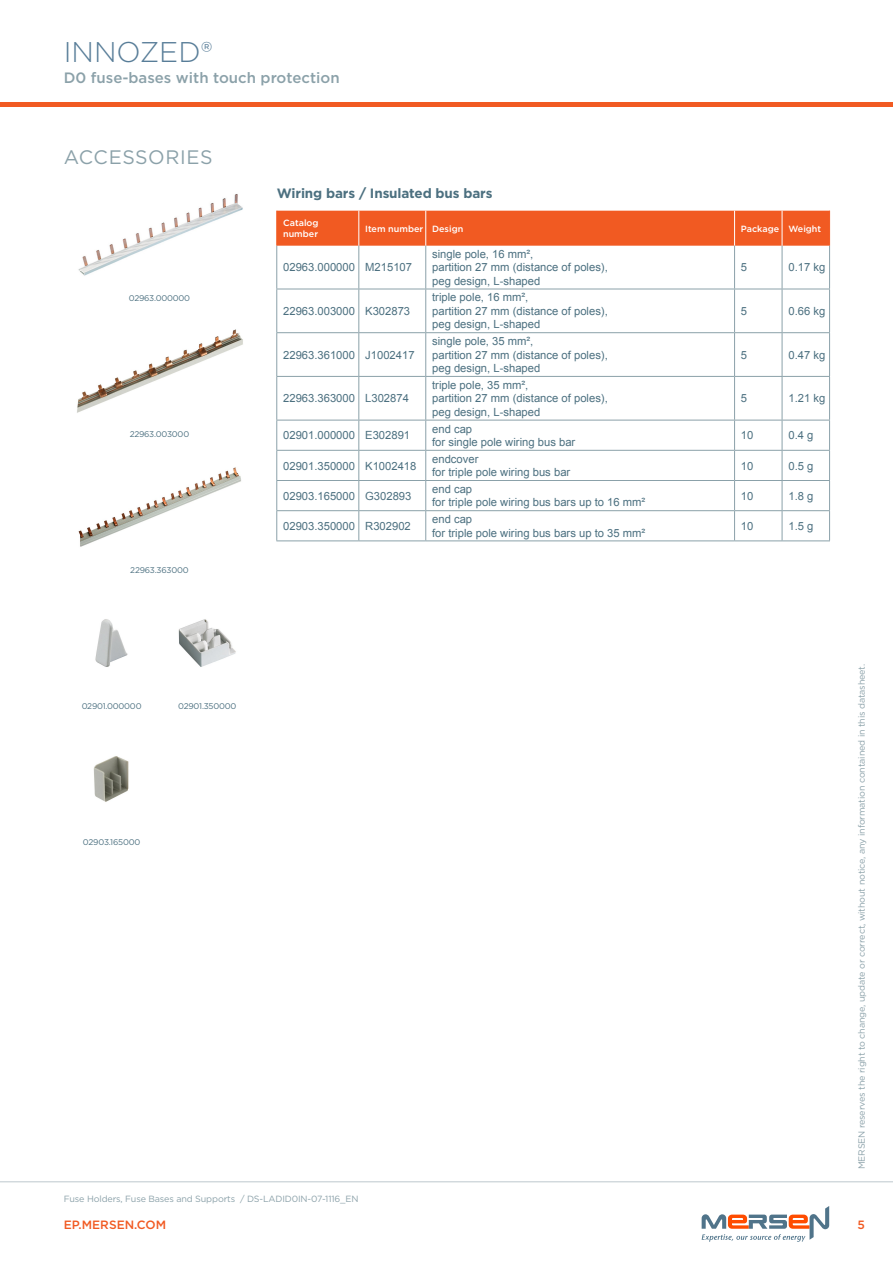
<style>
.page{position:relative;width:893px;height:1263px;background:#fff}
.page>*{position:absolute;margin:0;border:0;box-sizing:border-box;transform-origin:0 0}
.t1{font:300 28.5px "Gotham";color:#587d98}
.t2{font:19.5px "Gotham";letter-spacing:.03em;color:#8ba1a9}
.t3{font:500 15px "Gotham";color:#8ba1a9}
.t4{font:700 13.5px "Gotham";letter-spacing:-.01em;color:#4c7080}
.t5{font:500 12px "Gotham";color:#f15a22}
.t6{font:11.25px/13.5px "Arial";color:#4c7080}
.t7{font:9px "Gotham";letter-spacing:-.015em;color:#8ba1a9}
.t8{font:500 9px/10.8px "Gotham";color:#fff}
.t9{font:8.25px "Gotham";letter-spacing:-.025em;color:#4c7080}
</style>
<div class="page">
<hr style="left:0;top:102px;width:893px;height:4px;background:#f15a22">
<hr style="left:0;top:1181px;width:893px;height:1px;background:#bec8cd">
<svg style="left:702px;top:1206px;width:127px;height:36px"></svg>
<div style="left:277px;top:211px;width:552px;height:35px;background:#f15a22"></div>
<hr style="left:276px;top:211px;width:1px;height:35px;background:#f15a22">
<hr style="left:358px;top:211px;width:1px;height:35px;background:#fff">
<hr style="left:425px;top:211px;width:1px;height:35px;background:#fff">
<hr style="left:734px;top:211px;width:1px;height:35px;background:#fff">
<hr style="left:782px;top:211px;width:1px;height:35px;background:#fff">
<hr style="left:829px;top:211px;width:1px;height:35px;background:#f15a22">
<hr style="left:358px;top:246px;width:1px;height:43px;background:#8ba1a9">
<hr style="left:425px;top:246px;width:1px;height:43px;background:#8ba1a9">
<hr style="left:734px;top:246px;width:1px;height:43px;background:#8ba1a9">
<hr style="left:276px;top:289px;width:83px;height:1px;background:#8ba1a9">
<hr style="left:359px;top:289px;width:67px;height:1px;background:#8ba1a9">
<hr style="left:358px;top:289px;width:1px;height:43px;background:#8ba1a9">
<hr style="left:426px;top:289px;width:309px;height:1px;background:#8ba1a9">
<hr style="left:425px;top:289px;width:1px;height:43px;background:#8ba1a9">
<hr style="left:735px;top:289px;width:47px;height:1px;background:#8ba1a9">
<hr style="left:734px;top:289px;width:1px;height:43px;background:#8ba1a9">
<hr style="left:782px;top:289px;width:48px;height:1px;background:#8ba1a9">
<hr style="left:276px;top:332px;width:83px;height:1px;background:#8ba1a9">
<hr style="left:359px;top:332px;width:67px;height:1px;background:#8ba1a9">
<hr style="left:358px;top:333px;width:1px;height:43px;background:#8ba1a9">
<hr style="left:426px;top:332px;width:309px;height:1px;background:#8ba1a9">
<hr style="left:425px;top:333px;width:1px;height:43px;background:#8ba1a9">
<hr style="left:735px;top:332px;width:47px;height:1px;background:#8ba1a9">
<hr style="left:734px;top:333px;width:1px;height:43px;background:#8ba1a9">
<hr style="left:782px;top:332px;width:48px;height:1px;background:#8ba1a9">
<hr style="left:276px;top:376px;width:83px;height:1px;background:#8ba1a9">
<hr style="left:359px;top:376px;width:67px;height:1px;background:#8ba1a9">
<hr style="left:358px;top:377px;width:1px;height:43px;background:#8ba1a9">
<hr style="left:426px;top:376px;width:309px;height:1px;background:#8ba1a9">
<hr style="left:425px;top:377px;width:1px;height:43px;background:#8ba1a9">
<hr style="left:735px;top:376px;width:47px;height:1px;background:#8ba1a9">
<hr style="left:734px;top:377px;width:1px;height:43px;background:#8ba1a9">
<hr style="left:782px;top:376px;width:48px;height:1px;background:#8ba1a9">
<hr style="left:276px;top:420px;width:83px;height:1px;background:#8ba1a9">
<hr style="left:359px;top:420px;width:67px;height:1px;background:#8ba1a9">
<hr style="left:358px;top:420px;width:1px;height:30px;background:#8ba1a9">
<hr style="left:426px;top:420px;width:309px;height:1px;background:#8ba1a9">
<hr style="left:425px;top:420px;width:1px;height:30px;background:#8ba1a9">
<hr style="left:735px;top:420px;width:47px;height:1px;background:#8ba1a9">
<hr style="left:734px;top:420px;width:1px;height:30px;background:#8ba1a9">
<hr style="left:782px;top:420px;width:48px;height:1px;background:#8ba1a9">
<hr style="left:276px;top:450px;width:83px;height:1px;background:#8ba1a9">
<hr style="left:359px;top:450px;width:67px;height:1px;background:#8ba1a9">
<hr style="left:426px;top:450px;width:309px;height:1px;background:#8ba1a9">
<hr style="left:735px;top:450px;width:47px;height:1px;background:#8ba1a9">
<hr style="left:782px;top:450px;width:48px;height:1px;background:#8ba1a9">
<hr style="left:276px;top:480px;width:83px;height:1px;background:#8ba1a9">
<hr style="left:359px;top:480px;width:67px;height:1px;background:#8ba1a9">
<hr style="left:426px;top:480px;width:309px;height:1px;background:#8ba1a9">
<hr style="left:735px;top:480px;width:47px;height:1px;background:#8ba1a9">
<hr style="left:782px;top:480px;width:48px;height:1px;background:#8ba1a9">
<hr style="left:276px;top:510px;width:83px;height:1px;background:#8ba1a9">
<hr style="left:359px;top:510px;width:67px;height:1px;background:#8ba1a9">
<svg style="left:358px;top:451px;width:1px;height:89px"></svg>
<hr style="left:426px;top:510px;width:309px;height:1px;background:#8ba1a9">
<svg style="left:425px;top:451px;width:1px;height:89px"></svg>
<hr style="left:735px;top:510px;width:47px;height:1px;background:#8ba1a9">
<svg style="left:734px;top:451px;width:1px;height:89px"></svg>
<hr style="left:782px;top:510px;width:48px;height:1px;background:#8ba1a9">
<hr style="left:276px;top:246px;width:1px;height:43px;background:#8ba1a9">
<hr style="left:782px;top:246px;width:1px;height:43px;background:#8ba1a9">
<hr style="left:829px;top:246px;width:1px;height:43px;background:#8ba1a9">
<hr style="left:276px;top:289px;width:1px;height:43px;background:#8ba1a9">
<hr style="left:782px;top:289px;width:1px;height:43px;background:#8ba1a9">
<hr style="left:829px;top:289px;width:1px;height:43px;background:#8ba1a9">
<hr style="left:276px;top:333px;width:1px;height:43px;background:#8ba1a9">
<hr style="left:782px;top:333px;width:1px;height:43px;background:#8ba1a9">
<hr style="left:829px;top:333px;width:1px;height:43px;background:#8ba1a9">
<hr style="left:276px;top:377px;width:1px;height:43px;background:#8ba1a9">
<hr style="left:782px;top:377px;width:1px;height:43px;background:#8ba1a9">
<hr style="left:829px;top:377px;width:1px;height:43px;background:#8ba1a9">
<hr style="left:276px;top:420px;width:1px;height:30px;background:#8ba1a9">
<hr style="left:782px;top:420px;width:1px;height:30px;background:#8ba1a9">
<hr style="left:829px;top:420px;width:1px;height:30px;background:#8ba1a9">
<svg style="left:276px;top:451px;width:1px;height:89px"></svg>
<svg style="left:782px;top:451px;width:1px;height:89px"></svg>
<svg style="left:829px;top:451px;width:1px;height:89px"></svg>
<hr style="left:276px;top:540px;width:83px;height:1px;background:#8ba1a9">
<hr style="left:359px;top:540px;width:67px;height:1px;background:#8ba1a9">
<hr style="left:426px;top:540px;width:309px;height:1px;background:#8ba1a9">
<hr style="left:735px;top:540px;width:47px;height:1px;background:#8ba1a9">
<hr style="left:782px;top:540px;width:48px;height:1px;background:#8ba1a9">
<img style="left:78px;top:194px;width:165px;height:82px">
<img style="left:77px;top:329px;width:166px;height:84px">
<img style="left:78px;top:467px;width:163px;height:80px">
<img style="left:95px;top:619px;width:141px;height:48px">
<img style="left:93px;top:756px;width:36px;height:46px">
<h1 class="t1" style="left:64px;top:34px;width:150px">INNOZED®</h1>
<h3 class="t3" style="left:64px;top:68px;width:277px">D0 fuse-bases with touch protection</h3>
<h2 class="t2" style="left:64px;top:145px;width:150px">ACCESSORIES</h2>
<p class="t9" style="left:129px;top:293px;width:63px">02963.000000</p>
<p class="t9" style="left:130px;top:429px;width:61px">22963.003000</p>
<p class="t9" style="left:130px;top:565px;width:60px">22963.363000</p>
<p class="t9" style="left:82px;top:701px;width:61px">02901.000000</p>
<p class="t9" style="left:178px;top:701px;width:60px">02901.350000</p>
<p class="t9" style="left:83px;top:836px;width:59px">02903.165000</p>
<p class="t4" style="left:277px;top:184px;width:217px">Wiring bars / Insulated bus bars</p>
<p class="t8" style="left:283px;top:218px;width:37px">Catalog number</p>
<p class="t8" style="left:365px;top:223px;width:100px">Item number Design</p>
<p class="t8" style="left:741px;top:223px;width:82px">Package Weight</p>
<p class="t6" style="left:283px;top:261px;width:130px">02963.000000 M215107</p>
<p class="t6" style="left:432px;top:247px;width:177px">single pole, 16 mm²,<br>partition 27 mm (distance of poles), peg design, L-shaped</p>
<p class="t6" style="left:741px;top:261px;width:8px">5</p>
<p class="t6" style="left:788px;top:261px;width:38px">0.17 kg</p>
<p class="t6" style="left:283px;top:304px;width:129px">22963.003000 K302873</p>
<p class="t6" style="left:432px;top:291px;width:177px">triple pole, 16 mm²,<br>partition 27 mm (distance of poles), peg design, L-shaped</p>
<p class="t6" style="left:741px;top:304px;width:8px">5</p>
<p class="t6" style="left:788px;top:304px;width:38px">0.66 kg</p>
<p class="t6" style="left:283px;top:348px;width:133px">22963.361000 J1002417</p>
<p class="t6" style="left:432px;top:335px;width:177px">single pole, 35 mm²,<br>partition 27 mm (distance of poles), peg design, L-shaped</p>
<p class="t6" style="left:741px;top:348px;width:8px">5</p>
<p class="t6" style="left:788px;top:348px;width:38px">0.47 kg</p>
<p class="t6" style="left:283px;top:392px;width:127px">22963.363000 L302874</p>
<p class="t6" style="left:432px;top:378px;width:177px">triple pole, 35 mm²,<br>partition 27 mm (distance of poles), peg design, L-shaped</p>
<p class="t6" style="left:741px;top:392px;width:8px">5</p>
<p class="t6" style="left:788px;top:392px;width:38px">1.21 kg</p>
<p class="t6" style="left:283px;top:429px;width:129px">02901.000000 E302891</p>
<p class="t6" style="left:432px;top:422px;width:145px">end cap<br>for single pole wiring bus bar</p>
<p class="t6" style="left:741px;top:429px;width:14px">10</p>
<p class="t6" style="left:788px;top:429px;width:27px">0.4 g</p>
<p class="t6" style="left:283px;top:459px;width:135px">02901.350000 K1002418</p>
<p class="t6" style="left:432px;top:452px;width:140px">endcover<br>for triple pole wiring bus bar</p>
<p class="t6" style="left:741px;top:459px;width:14px">10</p>
<p class="t6" style="left:788px;top:459px;width:27px">0.5 g</p>
<p class="t6" style="left:283px;top:489px;width:130px">02903.165000 G302893</p>
<p class="t6" style="left:432px;top:482px;width:215px">end cap<br>for triple pole wiring bus bars up to 16 mm²</p>
<p class="t6" style="left:741px;top:489px;width:14px">10</p>
<p class="t6" style="left:788px;top:489px;width:27px">1.8 g</p>
<p class="t6" style="left:283px;top:519px;width:129px">02903.350000 R302902</p>
<p class="t6" style="left:432px;top:513px;width:215px">end cap<br>for triple pole wiring bus bars up to 35 mm²</p>
<p class="t6" style="left:741px;top:519px;width:14px">10</p>
<p class="t6" style="left:788px;top:519px;width:27px">1.5 g</p>
<p class="t7" style="left:856px;top:1169px;width:507px;rotate:-90deg">MERSEN reserves the right to change, update or correct, without notice, any information contained in this datasheet.</p>
<p class="t7" style="left:64px;top:1193px;width:296px">Fuse Holders, Fuse Bases and Supports / DS-LADID0IN-07-1116_EN</p>
<p class="t5" style="left:64px;top:1217px;width:104px">EP.MERSEN.COM</p>
<p class="t5" style="left:857px;top:1217px;width:9px">5</p>
</div>
